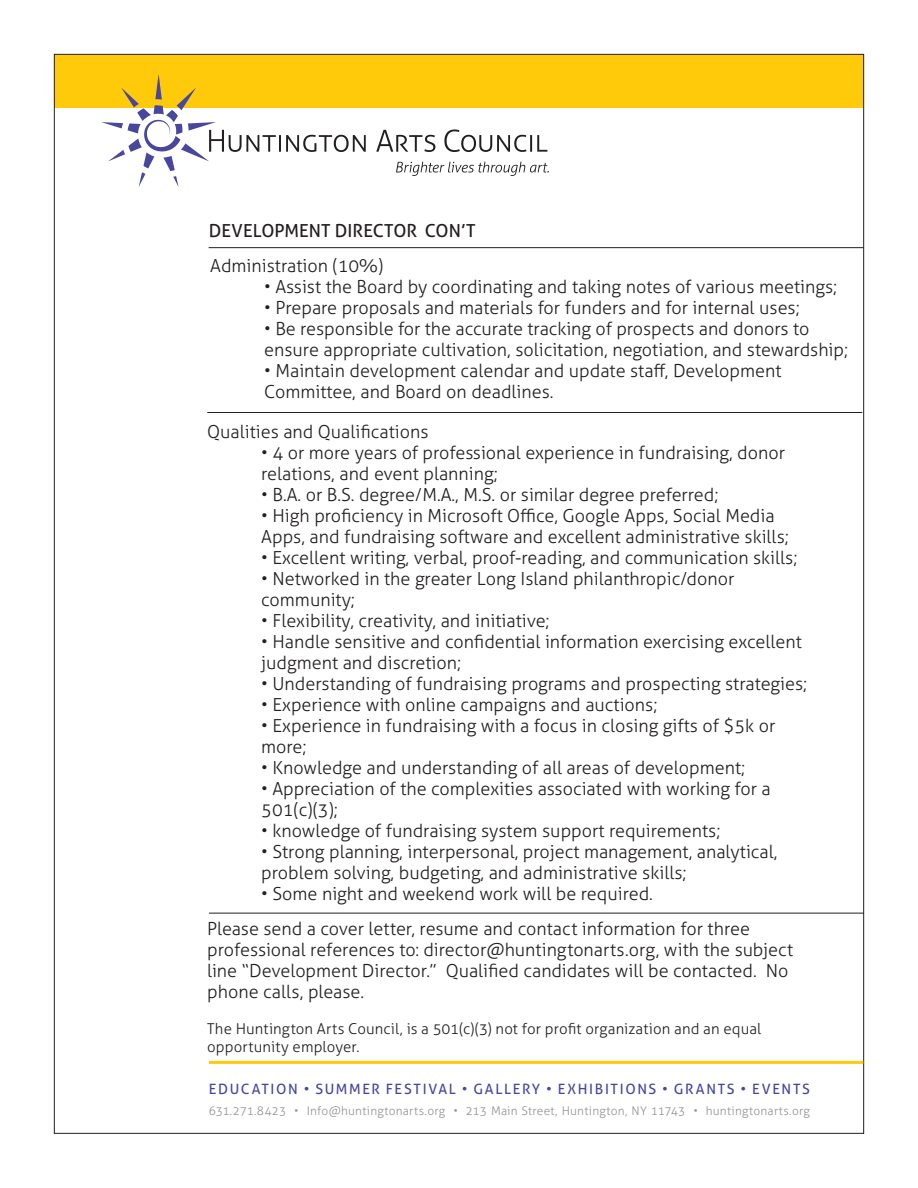
<style>
.page{position:relative;width:918px;height:1188px;background:#fff}
.page>*{position:absolute;margin:0;border:0;box-sizing:border-box;transform-origin:0 0}
.t1{font:300 18px/21px "Aller";color:#231f20}
.t2{font:18px "Aller";color:#231f20}
.t3{font:300 15px/18px "Aller";letter-spacing:.005em;color:#231f20}
.t4{font:14.25px "Aller";letter-spacing:.115em;color:#48479d}
.t5{font:300 12px "Aller";letter-spacing:.015em;color:#939598}
</style>
<div class="page">
<div style="left:54px;top:54px;width:810px;height:54px;background:#feca0a"></div>
<svg style="left:396px;top:162px;width:153px;height:14px"></svg>
<svg style="left:101px;top:74px;width:265px;height:113px"></svg>
<svg style="left:376px;top:130px;width:59px;height:22px"></svg>
<svg style="left:444px;top:130px;width:103px;height:22px"></svg>
<hr style="left:209px;top:1061px;width:654px;height:3px;background:#feca0a">
<hr style="left:209px;top:913px;width:655px;height:1px;background:#231f20">
<hr style="left:209px;top:247px;width:655px;height:1px;background:#231f20">
<hr style="left:207px;top:412px;width:655px;height:1px;background:#231f20">
<p class="t2" style="left:209px;top:219px;width:268px">DEVELOPMENT DIRECTOR CON’T</p>
<p class="t1" style="left:210px;top:255px;width:175px">Administration (10%)</p>
<p class="t1" style="left:264px;top:276px;width:574px">• Assist the Board by coordinating and taking notes of various meetings;</p>
<p class="t1" style="left:264px;top:297px;width:537px">• Prepare proposals and materials for funders and for internal uses;</p>
<p class="t1" style="left:264px;top:318px;width:585px">• Be responsible for the accurate tracking of prospects and donors to ensure appropriate cultivation, solicitation, negotiation, and stewardship;</p>
<p class="t1" style="left:264px;top:360px;width:519px">• Maintain development calendar and update staff, Development<br>Committee, and Board on deadlines.</p>
<p class="t1" style="left:207px;top:421px;width:223px">Qualities and Qualifications</p>
<p class="t1" style="left:261px;top:442px;width:525px">• 4 or more years of professional experience in fundraising, donor relations, and event planning;</p>
<p class="t1" style="left:261px;top:484px;width:459px">• B.A. or B.S. degree/M.A., M.S. or similar degree preferred;</p>
<p class="t1" style="left:261px;top:505px;width:529px">• High proficiency in Microsoft Office, Google Apps, Social Media<br>Apps, and fundraising software and excellent administrative skills;</p>
<p class="t1" style="left:261px;top:547px;width:538px">• Excellent writing, verbal, proof-reading, and communication skills;</p>
<p class="t1" style="left:261px;top:568px;width:475px">• Networked in the greater Long Island philanthropic/donor community;</p>
<p class="t1" style="left:261px;top:610px;width:290px">• Flexibility, creativity, and initiative;</p>
<p class="t1" style="left:261px;top:631px;width:542px">• Handle sensitive and confidential information exercising excellent judgment and discretion;</p>
<p class="t1" style="left:261px;top:673px;width:548px">• Understanding of fundraising programs and prospecting strategies;</p>
<p class="t1" style="left:261px;top:694px;width:398px">• Experience with online campaigns and auctions;</p>
<p class="t1" style="left:261px;top:715px;width:516px">• Experience in fundraising with a focus in closing gifts of $5k or more;</p>
<p class="t1" style="left:261px;top:757px;width:485px">• Knowledge and understanding of all areas of development;</p>
<p class="t1" style="left:261px;top:778px;width:511px">• Appreciation of the complexities associated with working for a<br>501(c)(3);</p>
<p class="t1" style="left:261px;top:820px;width:461px">• knowledge of fundraising system support requirements;</p>
<p class="t1" style="left:261px;top:841px;width:518px">• Strong planning, interpersonal, project management, analytical, problem solving, budgeting, and administrative skills;</p>
<p class="t1" style="left:261px;top:883px;width:393px">• Some night and weekend work will be required.</p>
<p class="t1" style="left:207px;top:918px;width:588px">Please send a cover letter, resume and contact information for three professional references to: director@huntingtonarts.org, with the subject line “Development Director.” Qualified candidates will be contacted. No phone calls, please.</p>
<p class="t3" style="left:207px;top:1020px;width:556px">The Huntington Arts Council, is a 501(c)(3) not for profit organization and an equal opportunity employer.</p>
<p class="t4" style="left:209px;top:1080px;width:602px">EDUCATION • SUMMER FESTIVAL • GALLERY • EXHIBITIONS • GRANTS • EVENTS</p>
<p class="t5" style="left:209px;top:1103px;width:603px">631.271.8423 • Info@huntingtonarts.org • 213 Main Street, Huntington, NY 11743 • huntingtonarts.org</p>
</div>
